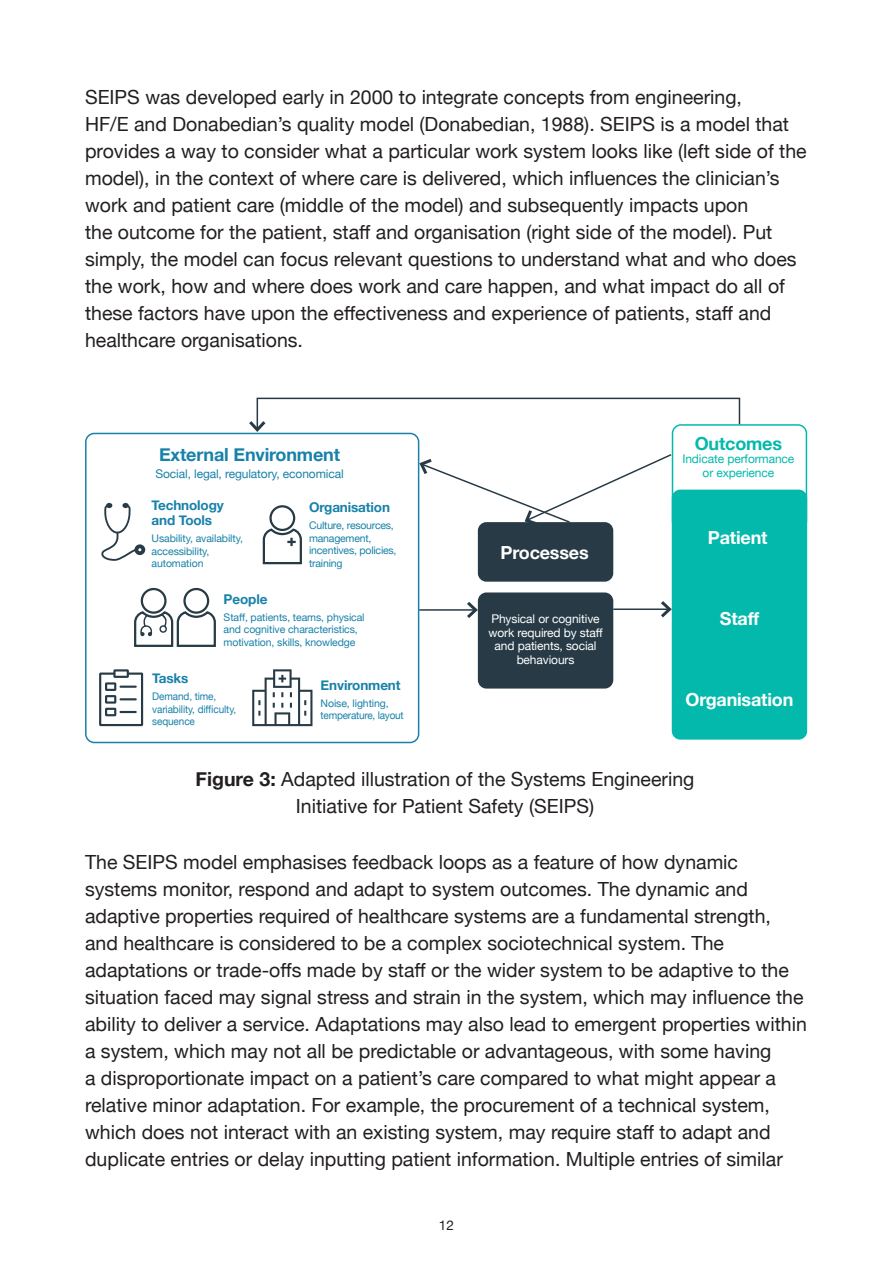
<style>
.page{position:relative;width:893px;height:1263px;background:#fff}
.page>*{position:absolute;margin:0;border:0;box-sizing:border-box;transform-origin:0 0}
.Body_copy{font:19.5px/27px "Helvetica Neue";color:#231f20}
.Body_copy-2{font:700 18px "Helvetica Neue";letter-spacing:-.01em;color:#fff}
.Body_copy-3{font:700 18px "Helvetica Neue";letter-spacing:-.01em;color:#1881a9}
.Body_copy-4{font:700 18px "Helvetica Neue";letter-spacing:-.01em;color:#03b9ac}
.Body_copy-5{font:700 13.5px/15.6px "Helvetica Neue";letter-spacing:-.01em;color:#1881a9}
.t1{font:13.5px "Helvetica Neue";color:#231f20}
.Body_copy-6{font:12px/13.5px "Helvetica Neue";letter-spacing:-.01em;color:#fff;text-align:center}
.Body_copy-7{font:12px "Helvetica Neue";letter-spacing:-.01em;color:#1881a9}
.Body_copy-8{font:12px/13.5px "Helvetica Neue";letter-spacing:-.01em;color:#03b9ac;text-align:center}
.Body_copy-9{font:10.5px/12.6px "Helvetica Neue";letter-spacing:-.01em;color:#1881a9}
.Body_copy-10{font:10.5px/12.6px "Helvetica Neue";letter-spacing:-.01em;color:#1881a9;scale:.95 1}
.s1{font-weight:700}
</style>
<div class="page">
<div style="left:672px;top:424px;width:135px;height:106px;border:2px solid #03b9ac;border-radius:9px"></div>
<div style="left:672px;top:490px;width:135px;height:250px;background:#03b9ac;border-radius:9px"></div>
<div style="left:478px;top:522px;width:135px;height:60px;background:#273a45;border-radius:9px"></div>
<div style="left:478px;top:592px;width:135px;height:96px;background:#273a45;border-radius:9px"></div>
<div style="left:85px;top:433px;width:334px;height:310px;border:2px solid #1881a9;border-radius:9px"></div>
<svg style="left:246px;top:397px;width:495px;height:37px"></svg>
<hr style="left:419px;top:609px;width:57px;height:2px;background:#273a45">
<svg style="left:464px;top:600px;width:14px;height:21px"></svg>
<hr style="left:613px;top:608px;width:57px;height:2px;background:#273a45">
<svg style="left:658px;top:598px;width:14px;height:22px"></svg>
<svg style="left:417px;top:453px;width:256px;height:74px"></svg>
<svg style="left:99px;top:669px;width:44px;height:57px"></svg>
<svg style="left:101px;top:503px;width:44px;height:58px"></svg>
<div style="left:183px;top:588px;width:26px;height:26px;border:2px solid #273a45;border-radius:50%"></div>
<svg style="left:252px;top:669px;width:60px;height:57px"></svg>
<div style="left:269px;top:505px;width:26px;height:26px;border:2px solid #273a45;border-radius:50%"></div>
<svg style="left:262px;top:526px;width:40px;height:39px"></svg>
<div style="left:141px;top:588px;width:26px;height:26px;border:2px solid #273a45;border-radius:50%"></div>
<svg style="left:134px;top:609px;width:82px;height:38px"></svg>
<p class="Body_copy" style="left:85px;top:84px;width:723px">SEIPS was developed early in 2000 to integrate concepts from engineering,<br>HF/E and Donabedian’s quality model (Donabedian, 1988). SEIPS is a model that provides a way to consider what a particular work system looks like (left side of the model), in the context of where care is delivered, which influences the clinician’s work and patient care (middle of the model) and subsequently impacts upon<br>the outcome for the patient, staff and organisation (right side of the model). Put simply, the model can focus relevant questions to understand what and who does the work, how and where does work and care happen, and what impact do all of these factors have upon the effectiveness and experience of patients, staff and healthcare organisations.</p>
<p class="Body_copy-3" style="left:159px;top:440px;width:182px">External Environment</p>
<p class="Body_copy-7" style="left:156px;top:465px;width:190px">Social, legal, regulatory, economical</p>
<p class="Body_copy-5" style="left:152px;top:497px;width:74px">Technology and Tools</p>
<p class="Body_copy-9" style="left:152px;top:533px;width:93px">Usability, availabilty, accessibility, automation</p>
<p class="Body_copy-5" style="left:309px;top:500px;width:82px">Organisation</p>
<p class="Body_copy-9" style="left:309px;top:520px;width:89px">Culture, resources, management, incentives, policies, training</p>
<p class="Body_copy-5" style="left:224px;top:592px;width:45px">People</p>
<p class="Body_copy-9" style="left:224px;top:611px;width:143px">Staff, patients, teams, physical and cognitive characteristics, motivation, skills, knowledge</p>
<p class="Body_copy-5" style="left:152px;top:671px;width:38px">Tasks</p>
<p class="Body_copy-10" style="left:152px;top:691px;width:90px">Demand, time, variability, difficulty, sequence</p>
<p class="Body_copy-5" style="left:321px;top:678px;width:81px">Environment</p>
<p class="Body_copy-9" style="left:321px;top:697px;width:85px">Noise, lighting, temperature, layout</p>
<p class="Body_copy-2" style="left:500px;top:538px;width:90px">Processes</p>
<p class="Body_copy-6" style="left:488px;top:613px;width:116px">Physical or cognitive work required by staff and patients, social behaviours</p>
<p class="Body_copy-4" style="left:695px;top:429px;width:89px">Outcomes</p>
<p class="Body_copy-8" style="left:682px;top:453px;width:113px">Indicate performance or experience</p>
<p class="Body_copy-2" style="left:708px;top:523px;width:61px">Patient</p>
<p class="Body_copy-2" style="left:720px;top:604px;width:41px">Staff</p>
<p class="Body_copy-2" style="left:686px;top:685px;width:109px">Organisation</p>
<p class="Body_copy" style="left:196px;top:766px;width:500px;text-align:center"><span class="s1">Figure 3:</span> Adapted illustration of the Systems Engineering<br>Initiative for Patient Safety (SEIPS)</p>
<p class="Body_copy" style="left:85px;top:850px;width:723px">The SEIPS model emphasises feedback loops as a feature of how dynamic systems monitor, respond and adapt to system outcomes. The dynamic and adaptive properties required of healthcare systems are a fundamental strength, and healthcare is considered to be a complex sociotechnical system. The adaptations or trade-offs made by staff or the wider system to be adaptive to the situation faced may signal stress and strain in the system, which may influence the ability to deliver a service. Adaptations may also lead to emergent properties within a system, which may not all be predictable or advantageous, with some having<br>a disproportionate impact on a patient’s care compared to what might appear a relative minor adaptation. For example, the procurement of a technical system, which does not interact with an existing system, may require staff to adapt and duplicate entries or delay inputting patient information. Multiple entries of similar</p>
<p class="t1" style="left:439px;top:1216px;width:17px">12</p>
</div>
